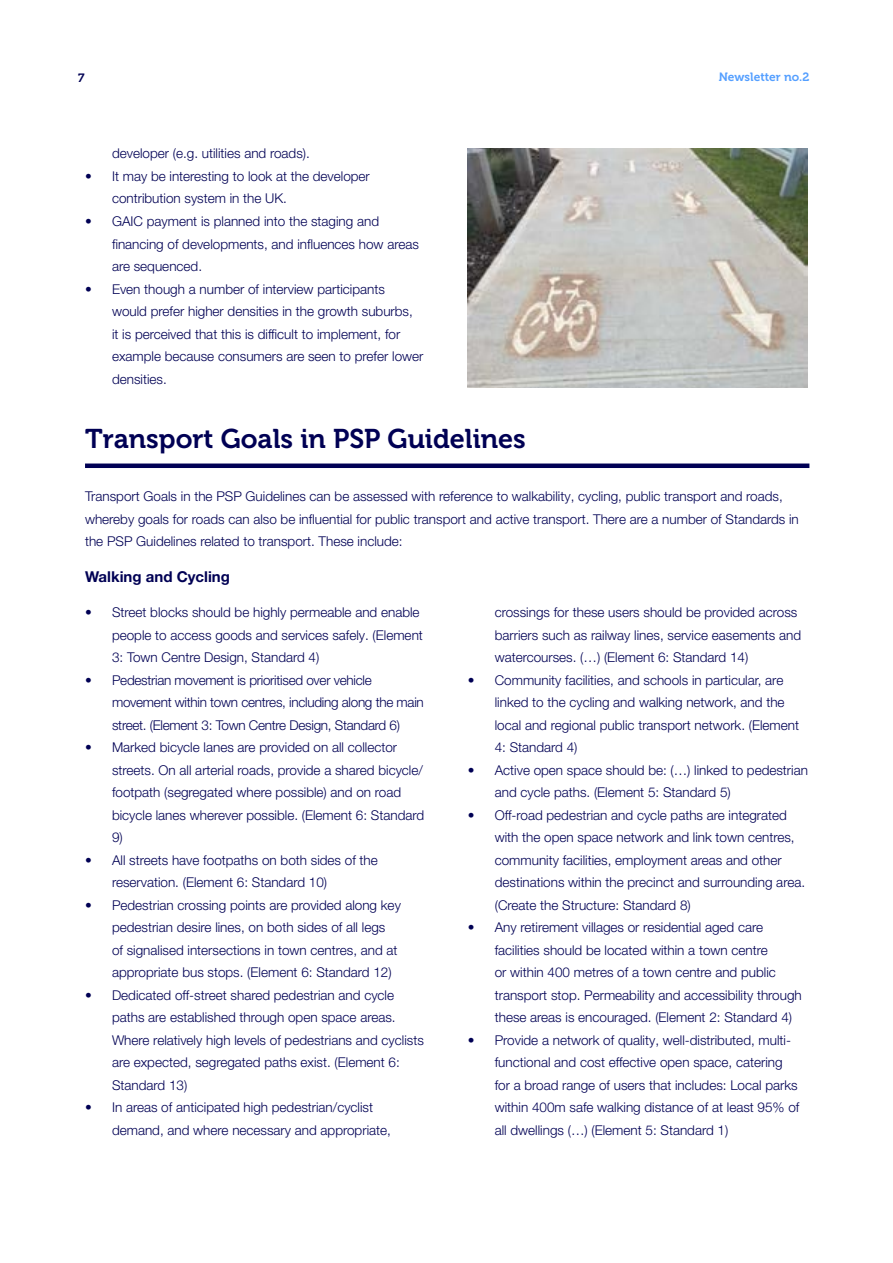
<style>
.page{position:relative;width:893px;height:1263px;background:#fff}
.page>*{position:absolute;margin:0;border:0;box-sizing:border-box;transform-origin:0 0}
.t1{font:27px "Museo 700";color:#000054}
.t2{font:700 15px "Helvetica Neue LT Pro";color:#000054}
.t3{font:300 13.5px/22.5px "Helvetica Neue LT Pro";color:#000054}
.t4{font:300 13.5px/22.5px "Helvetica Neue LT Pro";letter-spacing:-.02em;color:#000054}
.t5{font:12px "Museo 700";color:#549fff}
.t6{font:12px "Museo 700";color:#000054}
</style>
<div class="page">
<img style="left:468px;top:149px;width:340px;height:239px">
<div style="left:85px;top:463px;width:724px;height:5px;background:#000054"></div>
<p class="t6" style="left:78px;top:71px;width:8px">7</p>
<p class="t5" style="left:719px;top:70px;width:92px">Newsletter no.2</p>
<p class="t3" style="left:112px;top:142px;width:199px">developer (e.g. utilities and roads).</p>
<p class="t3" style="left:112px;top:165px;width:259px;text-indent:-27px">• It may be interesting to look at the developer contribution system in the UK.</p>
<p class="t3" style="left:112px;top:210px;width:308px;text-indent:-27px">• GAIC payment is planned into the staging and financing of developments, and influences how areas are sequenced.</p>
<p class="t3" style="left:112px;top:277px;width:313px;text-indent:-27px">• Even though a number of interview participants<br>would prefer higher densities in the growth suburbs,<br>it is perceived that this is difficult to implement, for example because consumers are seen to prefer lower densities.</p>
<h1 class="t1" style="left:85px;top:423px;width:442px">Transport Goals in PSP Guidelines</h1>
<p class="t3" style="left:85px;top:485px;width:715px">Transport Goals in the PSP Guidelines can be assessed with reference to walkability, cycling, public transport and roads, whereby goals for roads can also be influential for public transport and active transport. There are a number of Standards in the PSP Guidelines related to transport. These include:</p>
<p class="t2" style="left:85px;top:568px;width:146px">Walking and Cycling</p>
<p class="t3" style="left:112px;top:601px;width:312px;text-indent:-27px">• Street blocks should be highly permeable and enable people to access goods and services safely. (Element<br>3: Town Centre Design, Standard 4)</p>
<p class="t4" style="left:112px;top:668px;width:313px;text-indent:-27px">• Pedestrian movement is prioritised over vehicle movement within town centres, including along the main street. (Element 3: Town Centre Design, Standard 6)</p>
<p class="t3" style="left:112px;top:736px;width:314px;text-indent:-27px">• Marked bicycle lanes are provided on all collector streets. On all arterial roads, provide a shared bicycle/ footpath (segregated where possible) and on road bicycle lanes wherever possible. (Element 6: Standard 9)</p>
<p class="t3" style="left:112px;top:848px;width:267px;text-indent:-27px">• All streets have footpaths on both sides of the reservation. (Element 6: Standard 10)</p>
<p class="t3" style="left:112px;top:893px;width:290px;text-indent:-27px">• Pedestrian crossing points are provided along key pedestrian desire lines, on both sides of all legs<br>of signalised intersections in town centres, and at appropriate bus stops. (Element 6: Standard 12)</p>
<p class="t3" style="left:112px;top:983px;width:313px;text-indent:-27px">• Dedicated off-street shared pedestrian and cycle paths are established through open space areas.<br>Where relatively high levels of pedestrians and cyclists are expected, segregated paths exist. (Element 6:<br>Standard 13)</p>
<p class="t3" style="left:112px;top:1096px;width:280px;text-indent:-27px">• In areas of anticipated high pedestrian/cyclist demand, and where necessary and appropriate,</p>
<p class="t3" style="left:495px;top:601px;width:308px">crossings for these users should be provided across barriers such as railway lines, service easements and watercourses. (…) (Element 6: Standard 14)</p>
<p class="t3" style="left:495px;top:668px;width:306px;text-indent:-27px">• Community facilities, and schools in particular, are linked to the cycling and walking network, and the local and regional public transport network. (Element 4: Standard 4)</p>
<p class="t3" style="left:495px;top:758px;width:315px;text-indent:-27px">• Active open space should be: (…) linked to pedestrian and cycle paths. (Element 5: Standard 5)</p>
<p class="t3" style="left:495px;top:803px;width:312px;text-indent:-27px">• Off-road pedestrian and cycle paths are integrated with the open space network and link town centres, community facilities, employment areas and other destinations within the precinct and surrounding area. (Create the Structure: Standard 8)</p>
<p class="t3" style="left:495px;top:916px;width:309px;text-indent:-27px">• Any retirement villages or residential aged care facilities should be located within a town centre<br>or within 400 metres of a town centre and public transport stop. Permeability and accessibility through these areas is encouraged. (Element 2: Standard 4)</p>
<p class="t3" style="left:495px;top:1028px;width:306px;text-indent:-27px">• Provide a network of quality, well-distributed, multi&shy;functional and cost effective open space, catering for a broad range of users that includes: Local parks within 400m safe walking distance of at least 95% of all dwellings (…) (Element 5: Standard 1)</p>
</div>
